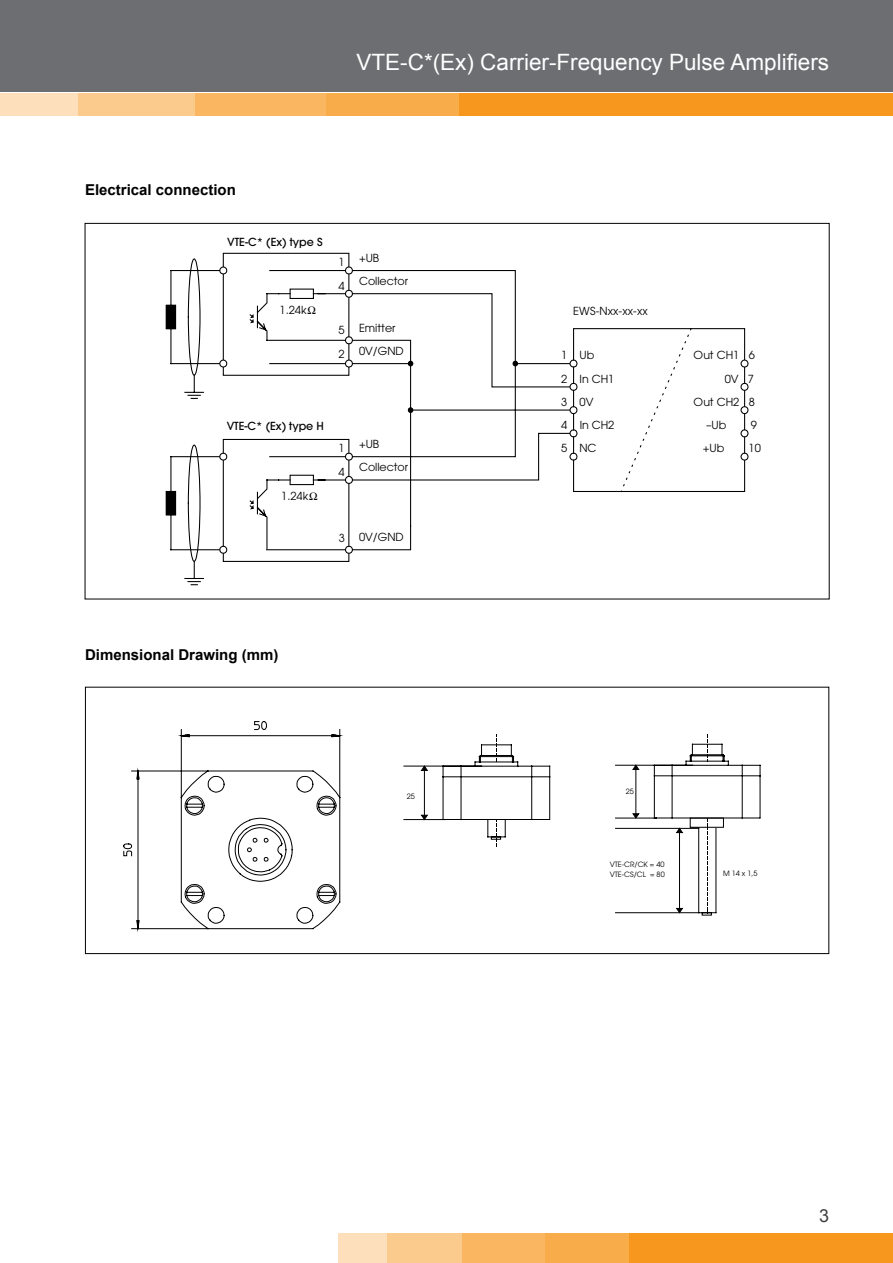
<style>
.page{position:relative;width:893px;height:1263px;background:#fff}
.page>*{position:absolute;margin:0;border:0;box-sizing:border-box;transform-origin:0 0}
.t1{font:22.5px "Arial";color:#fff}
.t2{font:18px "Arial";color:#414042}
.t3{font:700 15px "Arial";color:#000}
.t4{font:11.1px/23.2px "Avant Garde";letter-spacing:-.005em;color:#000}
.t5{font:500 11.1px "Avant Garde";color:#000}
.t6{font:7.35px "Avant Garde";color:#000}
.t7{font:7.2px/9.6px "Avant Garde";color:#000}
</style>
<div class="page">
<div style="left:0;top:0;width:893px;height:92px;background:#6d6e71"></div>
<hr style="left:0;top:94px;width:3px;height:22px;background:#fde0bb">
<div style="left:3px;top:94px;width:890px;height:22px;background:#fde0bb"></div>
<div style="left:79px;top:94px;width:814px;height:22px;background:#fbcb8e"></div>
<div style="left:196px;top:94px;width:697px;height:22px;background:#fab661"></div>
<div style="left:327px;top:94px;width:566px;height:22px;background:#f9ac4a"></div>
<div style="left:460px;top:94px;width:433px;height:22px;background:#f8971d"></div>
<div style="left:338px;top:1233px;width:555px;height:30px;background:#fde0bb"></div>
<div style="left:388px;top:1233px;width:505px;height:30px;background:#fbcb8e"></div>
<div style="left:462px;top:1233px;width:431px;height:30px;background:#fab661"></div>
<div style="left:545px;top:1233px;width:348px;height:30px;background:#f9ac4a"></div>
<div style="left:629px;top:1233px;width:264px;height:30px;background:#f8971d"></div>
<svg style="left:123px;top:721px;width:218px;height:208px"></svg>
<svg style="left:403px;top:735px;width:147px;height:112px"></svg>
<svg style="left:615px;top:734px;width:145px;height:181px"></svg>
<div style="left:85px;top:687px;width:744px;height:267px;border:1px solid #000"></div>
<svg style="left:165px;top:252px;width:584px;height:333px"></svg>
<h1 class="t1" style="left:357px;top:48px;width:474px">VTE-C*(Ex) Carrier-Frequency Pulse Amplifiers</h1>
<h3 class="t3" style="left:85px;top:180px;width:152px">Electrical connection</h3>
<p class="t5" style="left:227px;top:235px;width:97px">VTE-C* (Ex) type S</p>
<p class="t4" style="left:280px;top:298px;width:29px">1.24k</p>
<p class="t4" style="left:338px;top:251px;width:8px">1<br>4</p>
<p class="t4" style="left:338px;top:319px;width:8px">5<br>2</p>
<p class="t4" style="left:359px;top:246px;width:22px">+UB</p>
<p class="t4" style="left:359px;top:269px;width:51px">Collector</p>
<p class="t4" style="left:359px;top:316px;width:38px">Emitter</p>
<p class="t4" style="left:359px;top:339px;width:46px">0V/GND</p>
<p class="t5" style="left:227px;top:419px;width:99px">VTE-C* (Ex) type H</p>
<p class="t4" style="left:281px;top:485px;width:29px">1.24k</p>
<p class="t4" style="left:338px;top:437px;width:8px">1<br>4</p>
<p class="t4" style="left:359px;top:432px;width:51px">+UB<br>Collector</p>
<p class="t4" style="left:339px;top:526px;width:8px">3</p>
<p class="t4" style="left:359px;top:525px;width:46px">0V/GND</p>
<h3 class="t3" style="left:85px;top:645px;width:195px">Dimensional Drawing (mm)</h3>
<p class="t4" style="left:573px;top:299px;width:76px">EWS-Nxx-xx-xx</p>
<p class="t4" style="left:561px;top:344px;width:55px">1 Ub<br>2 In CH1<br>3 0V<br>4 In CH2<br>5 NC</p>
<p class="t4" style="left:694px;top:344px;width:63px">Out CH1 6</p>
<p class="t4" style="left:725px;top:367px;width:31px">0V 7</p>
<p class="t4" style="left:694px;top:390px;width:63px">Out CH2 8</p>
<p class="t4" style="left:706px;top:413px;width:22px">–Ub</p>
<p class="t4" style="left:751px;top:413px;width:8px">9</p>
<p class="t4" style="left:703px;top:437px;width:23px">+Ub</p>
<p class="t4" style="left:749px;top:437px;width:14px">10</p>
<p class="t6" style="left:407px;top:791px;width:10px">25</p>
<p class="t7" style="left:626px;top:786px;width:10px">25</p>
<p class="t7" style="left:610px;top:859px;width:57px">VTE-CR/CK = 40<br>VTE-CS/CL = 80</p>
<p class="t7" style="left:723px;top:868px;width:36px">M 14 x 1,5</p>
<h2 class="t2" style="left:819px;top:1204px;width:12px">3</h2>
</div>
